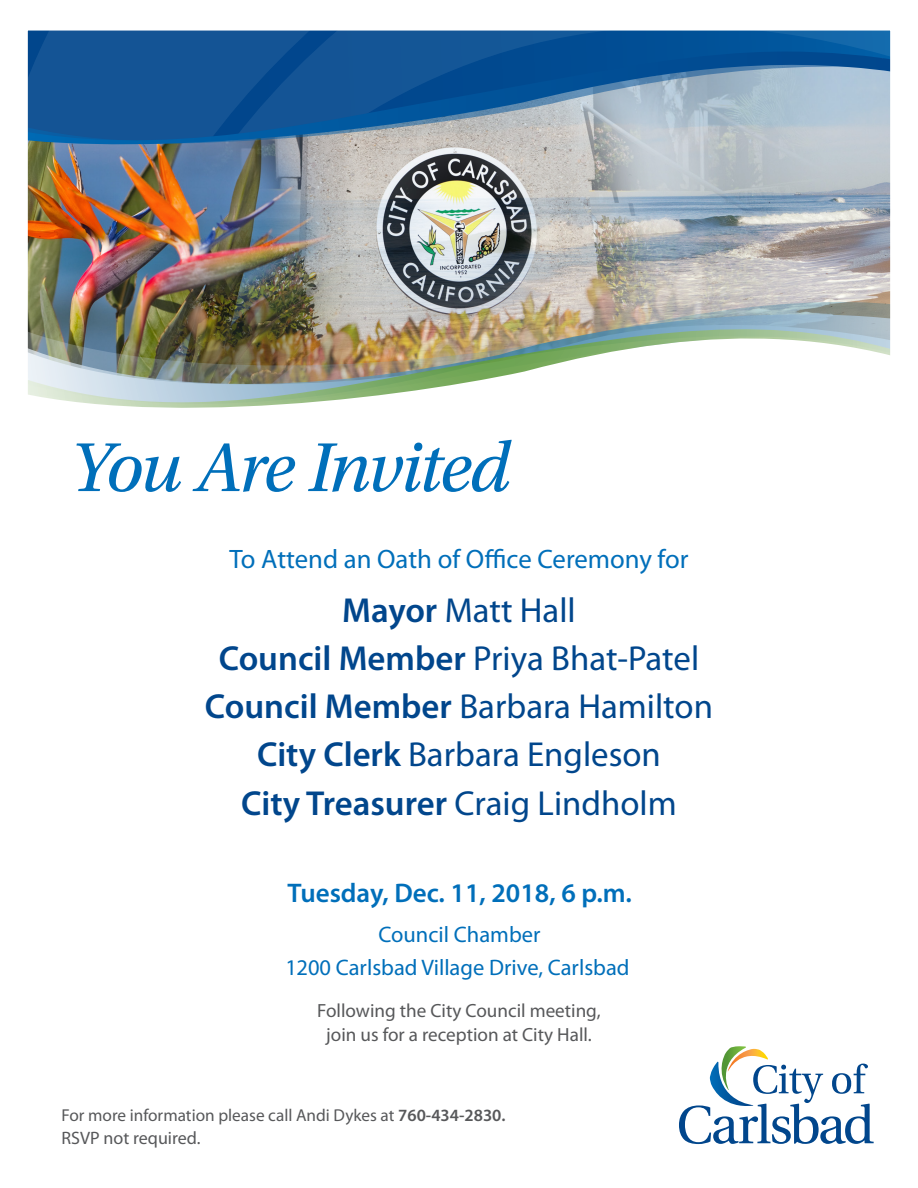
<style>
.page{position:relative;width:918px;height:1188px;background:#fff}
.page>*{position:absolute;margin:0;border:0;box-sizing:border-box;transform-origin:0 0}
.t1{font:italic 72.9px "Utopia Std";letter-spacing:-.04em;color:#006fba}
.t2{font:34.8px "Myriad Pro";color:#01468c}
.t3{font:600 34.8px "Myriad Pro";color:#01468c}
.t4{font:600 27px "Myriad Pro";color:#006fba}
.t5{font:26.7px "Myriad Pro";color:#006fba}
.t6{font:22.5px "Myriad Pro";color:#006fba}
.t7{font:19.2px "Myriad Pro";color:#57585a}
.t8{font:18px "Myriad Pro";color:#57585a}
.t9{font:17.25px "Myriad Pro";color:#57585a}
.s1{font-weight:600}
.s2{font-weight:400}
</style>
<div class="page">
<img style="left:27px;top:30px;width:864px;height:1115px">
<p class="t1" style="left:69px;top:428px;width:442px">You Are Invited</p>
<p class="t5" style="left:230px;top:543px;width:460px">To Attend an Oath of Office Ceremony for</p>
<p class="t2" style="left:342px;top:588px;width:235px"><span class="s1">Mayor</span> Matt Hall</p>
<p class="t2" style="left:219px;top:637px;width:482px"><span class="s1">Council Member</span> Priya Bhat-Patel</p>
<p class="t2" style="left:205px;top:685px;width:510px"><span class="s1">Council Member</span> Barbara Hamilton</p>
<p class="t2" style="left:257px;top:733px;width:405px"><span class="s1">City Clerk</span> Barbara Engleson</p>
<p class="t3" style="left:241px;top:781px;width:437px">City Treasurer <span class="s2">Craig Lindholm</span></p>
<p class="t4" style="left:288px;top:876px;width:346px">Tuesday, Dec. 11, 2018, 6 p.m.</p>
<p class="t6" style="left:378px;top:921px;width:164px">Council Chamber</p>
<p class="t6" style="left:286px;top:953px;width:345px">1200 Carlsbad Village Drive, Carlsbad</p>
<p class="t7" style="left:317px;top:999px;width:285px">Following the City Council meeting,</p>
<p class="t7" style="left:326px;top:1023px;width:267px">join us for a reception at City Hall.</p>
<p class="t9" style="left:62px;top:1105px;width:446px">For more information please call Andi Dykes at <span class="s1">760-434-2830.</span></p>
<p class="t8" style="left:62px;top:1127px;width:141px">RSVP not required.</p>
</div>
